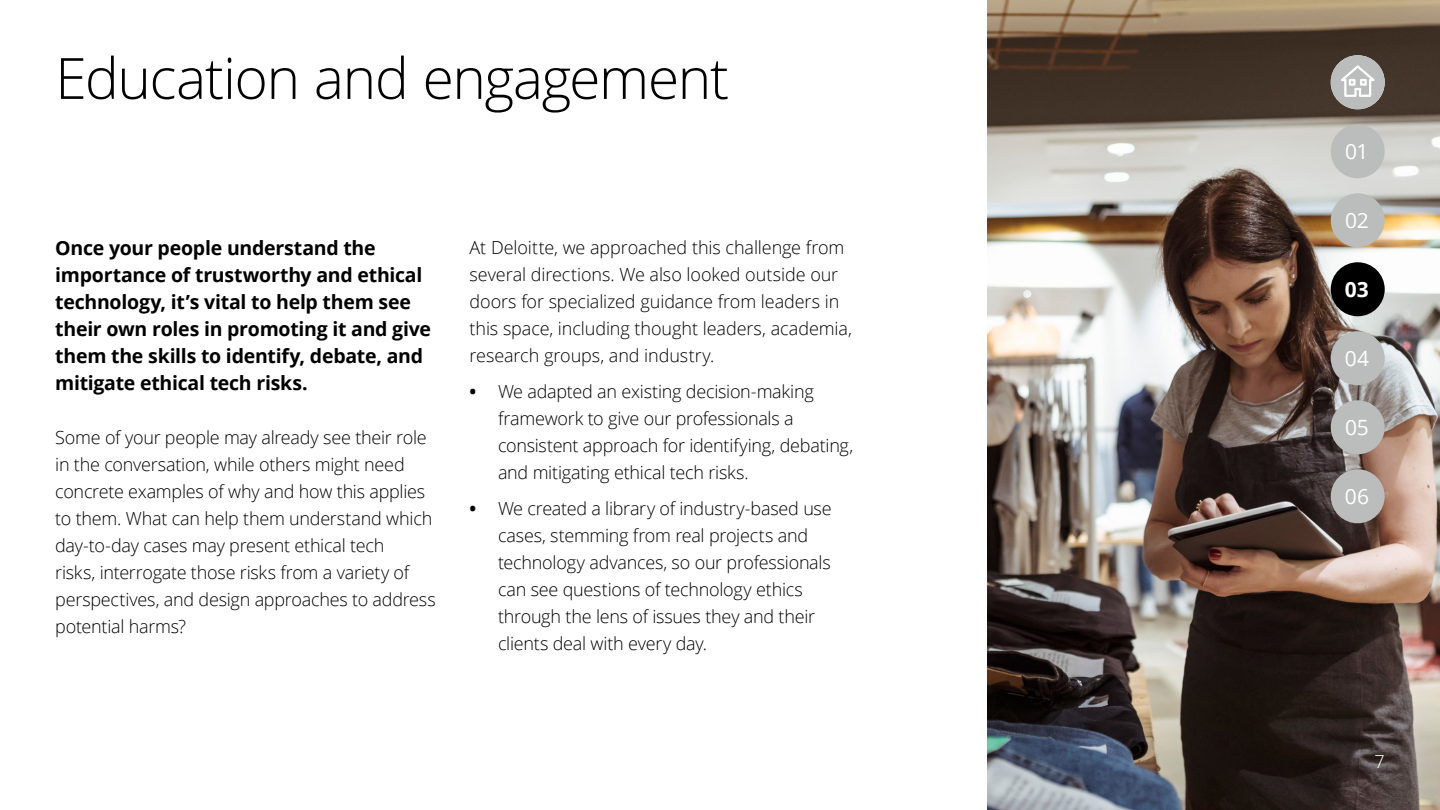
<style>
.page{position:relative;width:1440px;height:810px;background:#fff}
.page>*{position:absolute;margin:0;border:0;box-sizing:border-box;transform-origin:0 0}
.Story_heading_light{font:300 57px "Open Sans";letter-spacing:-.025em;color:#000}
.Contents_page_number{font:21px "Open Sans";letter-spacing:-.01em;color:#fff}
.Contents_page_number-2{font:700 21px "Open Sans";color:#fff}
.Body_copy__12_18pt{font:700 19.5px/27px "Open Sans";letter-spacing:-.015em;color:#000}
.Body_copy__12_18pt-2{font:300 18px/27px "Open Sans";letter-spacing:-.015em;color:#000}
.Chart_Text_Small__10{font:300 18px "Open Sans";color:#fff}
.s1{font-weight:700}
</style>
<div class="page">
<img style="left:987px;top:0;width:453px;height:810px">
<div style="left:1331px;top:400px;width:54px;height:54px;background:#bbbcbc;border-radius:50%"></div>
<div style="left:1331px;top:331px;width:54px;height:54px;background:#bbbcbc;border-radius:50%"></div>
<div style="left:1331px;top:262px;width:54px;height:54px;background:#000;border-radius:50%"></div>
<div style="left:1331px;top:193px;width:54px;height:54px;background:#bbbcbc;border-radius:50%"></div>
<div style="left:1331px;top:124px;width:54px;height:54px;background:#bbbcbc;border-radius:50%"></div>
<svg style="left:1331px;top:55px;width:54px;height:54px;background:#aaa8a5"></svg>
<div style="left:1331px;top:469px;width:54px;height:54px;background:#bbbcbc;border-radius:50%"></div>
<p class="Story_heading_light" style="left:55px;top:39px;width:675px">Education and engagement</p>
<p class="Body_copy__12_18pt" style="left:55px;top:234px;width:377px">Once your people understand the importance of trustworthy and ethical technology, it’s vital to help them see their own roles in promoting it and give them the skills to identify, debate, and mitigate ethical tech risks.</p>
<p class="Body_copy__12_18pt-2" style="left:55px;top:423px;width:382px">Some of your people may already see their role in the conversation, while others might need concrete examples of why and how this applies to them. What can help them understand which day-to-day cases may present ethical tech<br>risks, interrogate those risks from a variety of perspectives, and design approaches to address potential harms?</p>
<p class="Body_copy__12_18pt-2" style="left:470px;top:233px;width:384px">At Deloitte, we approached this challenge from several directions. We also looked outside our doors for specialized guidance from leaders in this space, including thought leaders, academia, research groups, and industry.</p>
<p class="Body_copy__12_18pt-2" style="left:498px;top:377px;width:357px;text-indent:-28px"><span class="s1">•</span> We adapted an existing decision-making framework to give our professionals a consistent approach for identifying, debating, and mitigating ethical tech risks.</p>
<p class="Body_copy__12_18pt-2" style="left:498px;top:494px;width:335px;text-indent:-28px"><span class="s1">•</span> We created a library of industry-based use cases, stemming from real projects and technology advances, so our professionals can see questions of technology ethics through the lens of issues they and their clients deal with every day.</p>
<p class="Contents_page_number" style="left:1345px;top:137px;width:25px">01</p>
<p class="Contents_page_number" style="left:1345px;top:206px;width:25px">02</p>
<p class="Contents_page_number-2" style="left:1345px;top:275px;width:25px">03</p>
<p class="Contents_page_number" style="left:1345px;top:344px;width:26px">04</p>
<p class="Contents_page_number" style="left:1345px;top:413px;width:25px">05</p>
<p class="Contents_page_number" style="left:1345px;top:482px;width:26px">06</p>
<p class="Chart_Text_Small__10" style="left:1374px;top:750px;width:12px">7</p>
</div>
